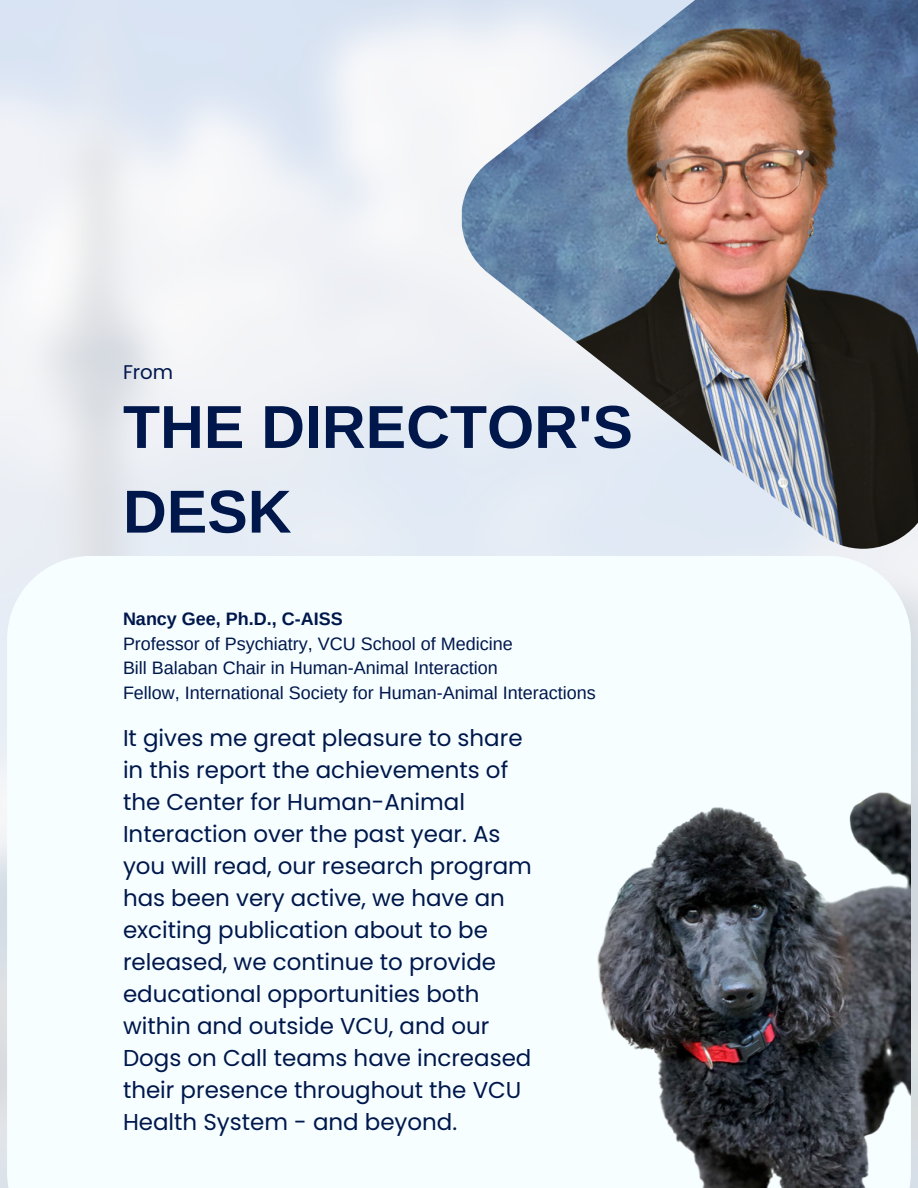
<style>
.page{position:relative;width:918px;height:1188px;background:#fff}
.page>*{position:absolute;margin:0;border:0;box-sizing:border-box;transform-origin:0 0}
.t1{font:700 60.6px/84.6px "Arimo";color:#00174c}
.t2{font:22.95px/32px "Poppins";color:#00174c}
.t3{font:19.8px "Poppins";color:#00174c}
.t4{font:18px/24.8px "Arimo";color:#00174c}
.t5{font:700 18px "Arimo";color:#00174c}
</style>
<div class="page">
<img style="left:0;top:0;width:918px;height:1188px">
<img style="left:462px;top:162px;width:456px;height:387px">
<div style="left:7px;top:556px;width:904px;height:632px;background:#f6feff"></div>
<img style="left:587px;top:781px;width:324px;height:407px">
<p class="t3" style="left:123px;top:358px;width:52px">From</p>
<h1 class="t1" style="left:123px;top:385px;width:511px">THE DIRECTOR'S<br>DESK</h1>
<p class="t5" style="left:123px;top:609px;width:221px">Nancy Gee, Ph.D., C-AISS</p>
<p class="t4" style="left:123px;top:631px;width:474px">Professor of Psychiatry, VCU School of Medicine<br>Bill Balaban Chair in Human-Animal Interaction<br>Fellow, International Society for Human-Animal Interactions</p>
<p class="t2" style="left:123px;top:722px;width:410px">It gives me great pleasure to share in this report the achievements of the Center for Human-Animal<br>Interaction over the past year. As you will read, our research program has been very active, we have an exciting publication about to be released, we continue to provide educational opportunities both within and outside VCU, and our<br>Dogs on Call teams have increased their presence throughout the VCU<br>Health System - and beyond.</p>
</div>
